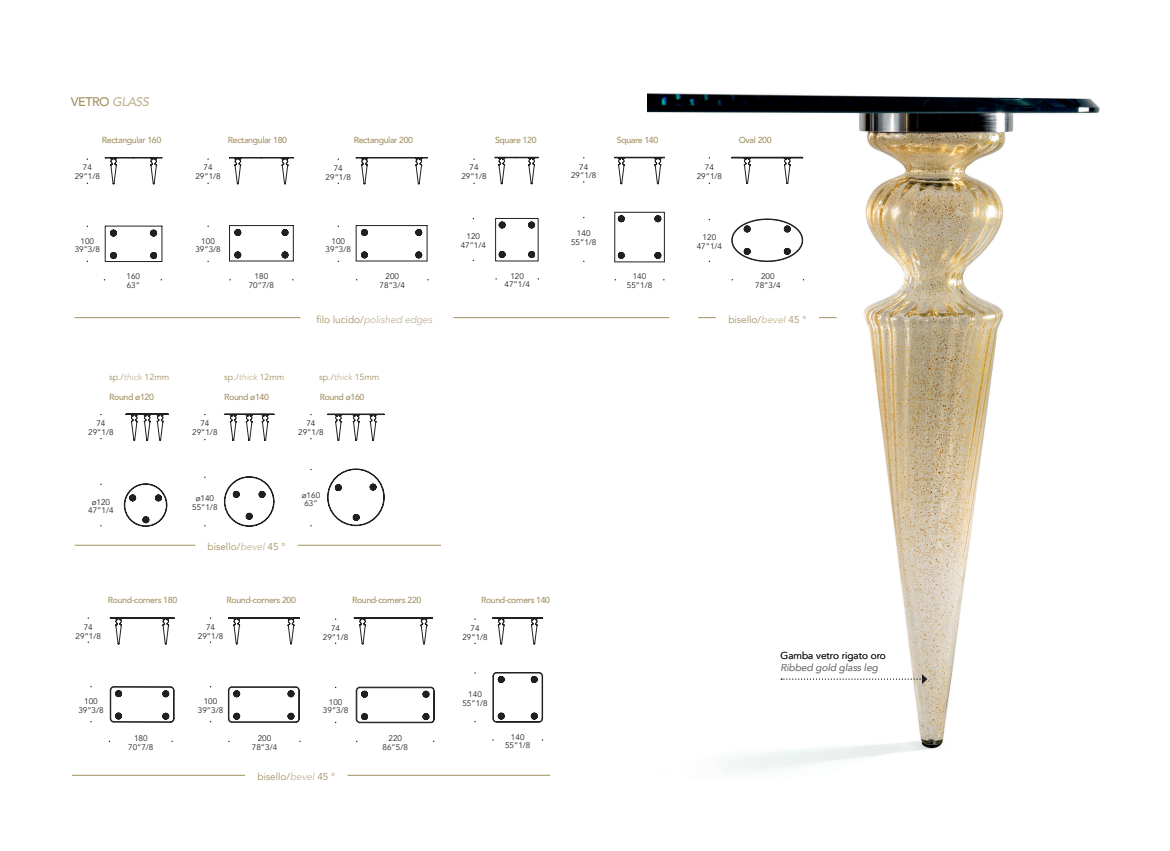
<style>
.page{position:relative;width:1170px;height:851px;background:#fff}
.page>*{position:absolute;margin:0;border:0;box-sizing:border-box;transform-origin:0 0}
.t1{font:500 12.5px "Avenir";letter-spacing:-.04em;color:#a29161}
.elenco{font:10px "Avenir";color:#a29161}
.elenco-2{font:italic 10px "Avenir";color:#c2b594}
.elenco-3{font:10px "Avenir";color:#231f20}
.elenco-4{font:italic 10px "Avenir";color:#808285}
.t2{font:500 8.75px "Avenir";letter-spacing:-.04em;color:#a29161}
.elenco-5{font:8.75px "Avenir";color:#a29161}
.t3{font:8.12px "Avenir";color:#231f20}
.s1{font-style:italic;color:#c2b594}
.s2{font-style:normal;color:#a29161}
</style>
<div class="page">
<img style="left:648px;top:93px;width:452px;height:678px">
<svg style="left:495px;top:218px;width:43px;height:43px"></svg>
<svg style="left:731px;top:218px;width:71px;height:44px"></svg>
<svg style="left:105px;top:226px;width:57px;height:36px"></svg>
<svg style="left:229px;top:225px;width:64px;height:36px"></svg>
<svg style="left:356px;top:225px;width:71px;height:36px"></svg>
<svg style="left:614px;top:212px;width:50px;height:50px"></svg>
<svg style="left:731px;top:157px;width:71px;height:27px"></svg>
<svg style="left:356px;top:157px;width:71px;height:27px"></svg>
<svg style="left:614px;top:157px;width:50px;height:27px"></svg>
<svg style="left:698px;top:317px;width:17px;height:1px"></svg>
<svg style="left:819px;top:317px;width:17px;height:1px"></svg>
<hr style="left:72px;top:775px;width:173px;height:1px;background:#a29161">
<hr style="left:347px;top:775px;width:203px;height:1px;background:#a29161">
<hr style="left:75px;top:545px;width:120px;height:1px;background:#a29161">
<hr style="left:298px;top:545px;width:143px;height:1px;background:#a29161">
<hr style="left:75px;top:317px;width:225px;height:1px;background:#a29161">
<hr style="left:453px;top:317px;width:216px;height:1px;background:#a29161">
<svg style="left:224px;top:476px;width:50px;height:50px"></svg>
<svg style="left:327px;top:468px;width:57px;height:58px"></svg>
<svg style="left:492px;top:617px;width:51px;height:27px"></svg>
<svg style="left:327px;top:413px;width:57px;height:27px"></svg>
<svg style="left:228px;top:617px;width:71px;height:27px"></svg>
<svg style="left:492px;top:672px;width:51px;height:50px"></svg>
<svg style="left:110px;top:686px;width:64px;height:36px"></svg>
<svg style="left:228px;top:686px;width:71px;height:36px"></svg>
<svg style="left:356px;top:686px;width:78px;height:37px"></svg>
<svg style="left:126px;top:413px;width:43px;height:27px"></svg>
<svg style="left:124px;top:483px;width:43px;height:43px"></svg>
<svg style="left:224px;top:413px;width:50px;height:27px"></svg>
<svg style="left:110px;top:617px;width:64px;height:27px"></svg>
<svg style="left:354px;top:617px;width:78px;height:27px"></svg>
<svg style="left:105px;top:157px;width:57px;height:27px"></svg>
<svg style="left:229px;top:157px;width:64px;height:27px"></svg>
<svg style="left:495px;top:157px;width:43px;height:27px"></svg>
<svg style="left:781px;top:674px;width:146px;height:9px"></svg>
<p class="t1" style="left:71px;top:90px;width:80px">VETRO <span class="s1">GLASS</span></p>
<p class="t2" style="left:102px;top:132px;width:61px">Rectangular 160</p>
<p class="t2" style="left:228px;top:132px;width:61px">Rectangular 180</p>
<p class="t2" style="left:354px;top:132px;width:61px">Rectangular 200</p>
<p class="t2" style="left:495px;top:132px;width:43px">Square 120</p>
<p class="t2" style="left:617px;top:132px;width:43px">Square 140</p>
<p class="t2" style="left:738px;top:132px;width:34px">Oval 200</p>
<p class="t3" style="left:83px;top:162px;width:11px">74</p>
<p class="t3" style="left:75px;top:171px;width:27px">29”1/8</p>
<p class="t3" style="left:203px;top:162px;width:11px">74</p>
<p class="t3" style="left:195px;top:171px;width:27px">29”1/8</p>
<p class="t3" style="left:334px;top:163px;width:11px">74</p>
<p class="t3" style="left:325px;top:172px;width:27px">29”1/8</p>
<p class="t3" style="left:81px;top:236px;width:15px">100</p>
<p class="t3" style="left:75px;top:244px;width:27px">39”3/8</p>
<p class="t3" style="left:126px;top:272px;width:15px">160</p>
<p class="t3" style="left:127px;top:280px;width:15px">63”</p>
<p class="t3" style="left:201px;top:236px;width:15px">100</p>
<p class="t3" style="left:195px;top:244px;width:27px">39”3/8</p>
<p class="t3" style="left:255px;top:272px;width:15px">180</p>
<p class="t3" style="left:249px;top:280px;width:27px">70”7/8</p>
<p class="t3" style="left:331px;top:236px;width:15px">100</p>
<p class="t3" style="left:325px;top:244px;width:27px">39”3/8</p>
<p class="t3" style="left:385px;top:272px;width:15px">200</p>
<p class="t3" style="left:379px;top:280px;width:27px">78”3/4</p>
<p class="elenco-2" style="left:316px;top:313px;width:117px"><span class="s2">filo lucido/</span>polished edges</p>
<p class="elenco-5" style="left:109px;top:371px;width:62px">sp./<span class="s1">thick</span> 12mm</p>
<p class="elenco-5" style="left:224px;top:371px;width:62px">sp./<span class="s1">thick</span> 12mm</p>
<p class="elenco-5" style="left:319px;top:371px;width:62px">sp./<span class="s1">thick</span> 15mm</p>
<p class="t2" style="left:109px;top:389px;width:46px">Round ø120</p>
<p class="t2" style="left:224px;top:389px;width:46px">Round ø140</p>
<p class="t2" style="left:320px;top:389px;width:46px">Round ø160</p>
<p class="t3" style="left:96px;top:418px;width:11px">74</p>
<p class="t3" style="left:88px;top:427px;width:27px">29”1/8</p>
<p class="t3" style="left:200px;top:418px;width:11px">74</p>
<p class="t3" style="left:192px;top:427px;width:27px">29”1/8</p>
<p class="t3" style="left:306px;top:418px;width:11px">74</p>
<p class="t3" style="left:298px;top:427px;width:27px">29”1/8</p>
<p class="t3" style="left:469px;top:162px;width:11px">74</p>
<p class="t3" style="left:461px;top:171px;width:27px">29”1/8</p>
<p class="t3" style="left:466px;top:231px;width:15px">120</p>
<p class="t3" style="left:460px;top:240px;width:27px">47”1/4</p>
<p class="t3" style="left:510px;top:271px;width:15px">120</p>
<p class="t3" style="left:504px;top:279px;width:27px">47”1/4</p>
<p class="t3" style="left:579px;top:162px;width:11px">74</p>
<p class="t3" style="left:571px;top:171px;width:27px">29”1/8</p>
<p class="t3" style="left:577px;top:229px;width:15px">140</p>
<p class="t3" style="left:571px;top:237px;width:27px">55”1/8</p>
<p class="t3" style="left:92px;top:497px;width:20px">ø120</p>
<p class="t3" style="left:88px;top:505px;width:27px">47”1/4</p>
<p class="t3" style="left:196px;top:493px;width:20px">ø140</p>
<p class="t3" style="left:192px;top:502px;width:27px">55”1/8</p>
<p class="elenco" style="left:207px;top:540px;width:79px">bisello/<span class="s1">bevel</span> 45 °</p>
<p class="t3" style="left:302px;top:490px;width:20px">ø160</p>
<p class="t3" style="left:304px;top:498px;width:15px">63”</p>
<p class="t2" style="left:108px;top:592px;width:71px">Round-corners 180</p>
<p class="t2" style="left:226px;top:592px;width:71px">Round-corners 200</p>
<p class="t2" style="left:352px;top:592px;width:71px">Round-corners 220</p>
<p class="t2" style="left:481px;top:592px;width:71px">Round-corners 140</p>
<p class="t3" style="left:84px;top:622px;width:11px">74</p>
<p class="t3" style="left:76px;top:630px;width:27px">29”1/8</p>
<p class="t3" style="left:206px;top:622px;width:11px">74</p>
<p class="t3" style="left:198px;top:630px;width:27px">29”1/8</p>
<p class="t3" style="left:331px;top:623px;width:11px">74</p>
<p class="t3" style="left:323px;top:632px;width:27px">29”1/8</p>
<p class="t3" style="left:470px;top:623px;width:11px">74</p>
<p class="t3" style="left:462px;top:632px;width:27px">29”1/8</p>
<p class="t3" style="left:468px;top:689px;width:15px">140</p>
<p class="t3" style="left:84px;top:696px;width:15px">100</p>
<p class="t3" style="left:462px;top:698px;width:27px">55”1/8</p>
<p class="t3" style="left:78px;top:705px;width:27px">39”3/8</p>
<p class="t3" style="left:204px;top:696px;width:15px">100</p>
<p class="t3" style="left:198px;top:705px;width:27px">39”3/8</p>
<p class="t3" style="left:329px;top:696px;width:15px">100</p>
<p class="t3" style="left:323px;top:705px;width:27px">39”3/8</p>
<p class="t3" style="left:134px;top:733px;width:15px">180</p>
<p class="t3" style="left:128px;top:742px;width:27px">70”7/8</p>
<p class="t3" style="left:258px;top:733px;width:15px">200</p>
<p class="t3" style="left:252px;top:742px;width:27px">78”3/4</p>
<p class="elenco" style="left:257px;top:770px;width:79px">bisello/<span class="s1">bevel</span> 45 °</p>
<p class="t3" style="left:388px;top:733px;width:15px">220</p>
<p class="t3" style="left:382px;top:742px;width:27px">86”5/8</p>
<p class="t3" style="left:511px;top:732px;width:15px">140</p>
<p class="t3" style="left:505px;top:740px;width:27px">55”1/8</p>
<p class="t3" style="left:632px;top:272px;width:15px">140</p>
<p class="t3" style="left:627px;top:280px;width:27px">55”1/8</p>
<p class="t3" style="left:704px;top:162px;width:11px">74</p>
<p class="t3" style="left:696px;top:171px;width:27px">29”1/8</p>
<p class="t3" style="left:702px;top:232px;width:15px">120</p>
<p class="t3" style="left:696px;top:241px;width:27px">47”1/4</p>
<p class="t3" style="left:761px;top:272px;width:15px">200</p>
<p class="t3" style="left:755px;top:280px;width:27px">78”3/4</p>
<p class="elenco" style="left:728px;top:313px;width:79px">bisello/<span class="s1">bevel</span> 45 °</p>
<p class="elenco-3" style="left:780px;top:649px;width:107px">Gamba vetro rigato oro</p>
<p class="elenco-4" style="left:780px;top:661px;width:99px">Ribbed gold glass leg</p>
</div>
